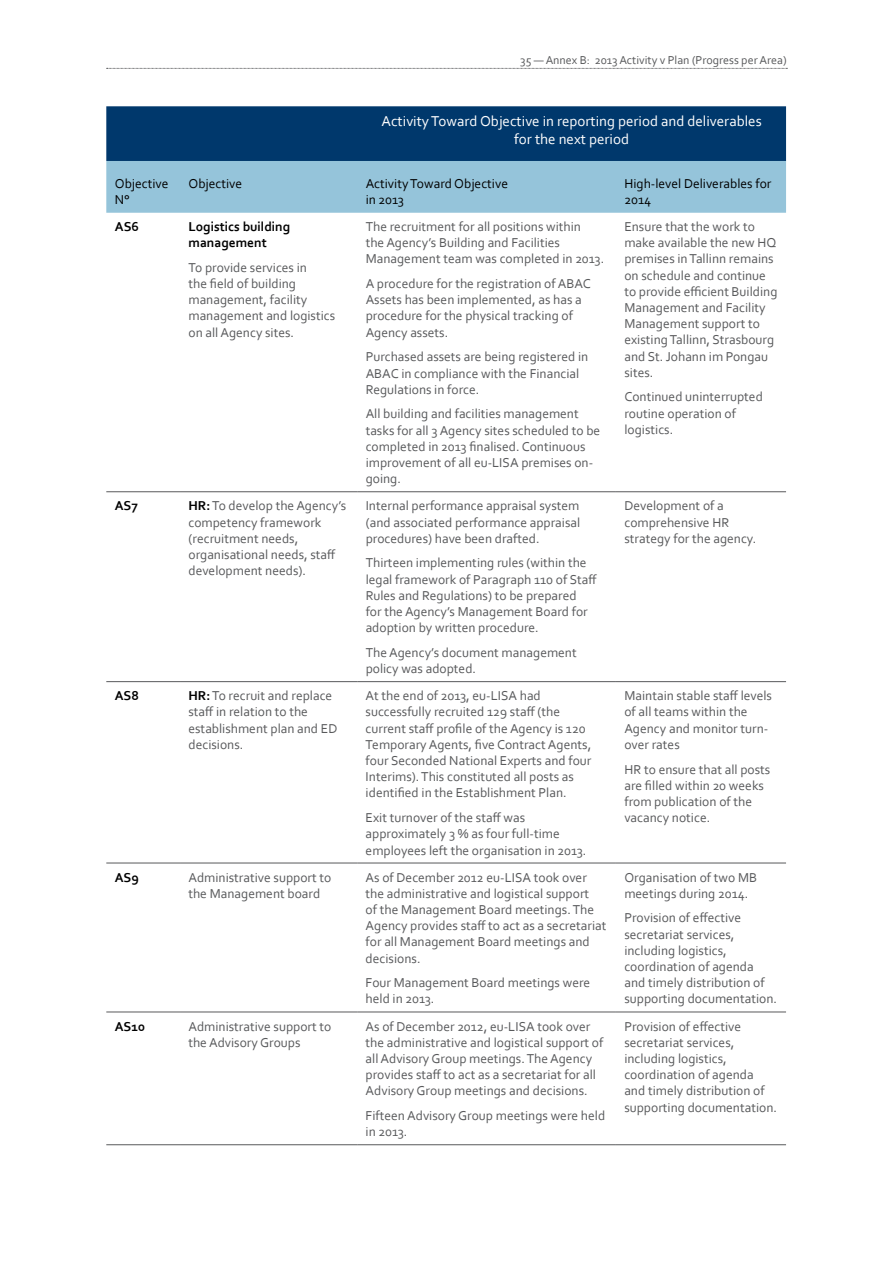
<style>
.page{position:relative;width:893px;height:1263px;background:#fff}
.page>*{position:absolute;margin:0;border:0;box-sizing:border-box;transform-origin:0 0}
.t1{font:15px/18px "Corbel";color:#fff;text-align:center}
.t2{font:13.5px/16.2px "Corbel";color:#58595b}
.t3{font:13.5px/16.2px "Corbel";color:#000}
.t4{font:700 13.5px/16.2px "Corbel";color:#000}
.t5{font:12px "Corbel";color:#58595b}
.s1{font-weight:700;color:#000}
</style>
<div class="page">
<svg style="left:107px;top:68px;width:680px;height:1px"></svg>
<svg style="left:106px;top:106px;width:680px;height:107px;background:#497ca2"></svg>
<hr style="left:106px;top:491px;width:74px;height:1px;background:#58595b">
<hr style="left:180px;top:491px;width:177px;height:1px;background:#58595b">
<hr style="left:357px;top:491px;width:259px;height:1px;background:#58595b">
<hr style="left:616px;top:491px;width:170px;height:1px;background:#58595b">
<hr style="left:106px;top:681px;width:74px;height:1px;background:#58595b">
<hr style="left:180px;top:681px;width:177px;height:1px;background:#58595b">
<hr style="left:357px;top:681px;width:259px;height:1px;background:#58595b">
<hr style="left:616px;top:681px;width:170px;height:1px;background:#58595b">
<hr style="left:106px;top:863px;width:74px;height:1px;background:#58595b">
<hr style="left:180px;top:863px;width:177px;height:1px;background:#58595b">
<hr style="left:357px;top:863px;width:259px;height:1px;background:#58595b">
<hr style="left:616px;top:863px;width:170px;height:1px;background:#58595b">
<hr style="left:106px;top:1011px;width:74px;height:1px;background:#58595b">
<hr style="left:180px;top:1011px;width:177px;height:1px;background:#58595b">
<hr style="left:357px;top:1011px;width:259px;height:1px;background:#58595b">
<hr style="left:616px;top:1011px;width:170px;height:1px;background:#58595b">
<hr style="left:106px;top:1144px;width:74px;height:1px;background:#58595b">
<hr style="left:180px;top:1144px;width:177px;height:1px;background:#58595b">
<hr style="left:357px;top:1144px;width:259px;height:1px;background:#58595b">
<hr style="left:616px;top:1144px;width:170px;height:1px;background:#58595b">
<p class="t5" style="left:520px;top:52px;width:268px">35 — Annex B: 2013 Activity v Plan (Progress per Area)</p>
<p class="t1" style="left:382px;top:112px;width:382px">Activity Toward Objective in reporting period and deliverables for the next period</p>
<p class="t3" style="left:115px;top:175px;width:55px">Objective<br>N°</p>
<p class="t3" style="left:188px;top:175px;width:55px">Objective</p>
<p class="t3" style="left:366px;top:175px;width:144px">Activity Toward Objective in 2013</p>
<p class="t3" style="left:624px;top:175px;width:148px">High-level Deliverables for<br>2014</p>
<p class="t4" style="left:115px;top:218px;width:26px">AS6</p>
<p class="t4" style="left:188px;top:218px;width:103px">Logistics building management</p>
<p class="t2" style="left:188px;top:259px;width:148px">To provide services in<br>the field of building management, facility management and logistics on all Agency sites.</p>
<p class="t2" style="left:366px;top:218px;width:240px">The recruitment for all positions within<br>the Agency’s Building and Facilities<br>Management team was completed in 2013.</p>
<p class="t2" style="left:366px;top:275px;width:227px">A procedure for the registration of ABAC<br>Assets has been implemented, as has a procedure for the physical tracking of<br>Agency assets.</p>
<p class="t2" style="left:366px;top:348px;width:224px">Purchased assets are being registered in<br>ABAC in compliance with the Financial<br>Regulations in force.</p>
<p class="t2" style="left:366px;top:405px;width:236px">All building and facilities management tasks for all 3 Agency sites scheduled to be completed in 2013 finalised. Continuous improvement of all eu-LISA premises on&shy;going.</p>
<p class="t2" style="left:624px;top:218px;width:155px">Ensure that the work to make available the new HQ premises in Tallinn remains on schedule and continue to provide efficient Building<br>Management and Facility<br>Management support to existing Tallinn, Strasbourg and St. Johann im Pongau sites.</p>
<p class="t2" style="left:624px;top:388px;width:140px">Continued uninterrupted routine operation of logistics.</p>
<p class="t4" style="left:115px;top:497px;width:25px">AS7</p>
<p class="t2" style="left:188px;top:497px;width:159px"><span class="s1">HR:</span> To develop the Agency’s competency framework (recruitment needs, organisational needs, staff development needs).</p>
<p class="t2" style="left:366px;top:497px;width:216px;text-align:justify">Internal performance appraisal system (and associated performance appraisal procedures) have been drafted.</p>
<p class="t2" style="left:366px;top:554px;width:233px">Thirteen implementing rules (within the legal framework of Paragraph 110 of Staff Rules and Regulations) to be prepared<br>for the Agency’s Management Board for adoption by written procedure.</p>
<p class="t2" style="left:366px;top:644px;width:213px">The Agency’s document management policy was adopted.</p>
<p class="t4" style="left:115px;top:687px;width:26px">AS8</p>
<p class="t2" style="left:188px;top:687px;width:150px"><span class="s1">HR:</span> To recruit and replace staff in relation to the establishment plan and ED decisions.</p>
<p class="t2" style="left:366px;top:687px;width:227px">At the end of 2013, eu-LISA had successfully recruited 129 staff (the current staff profile of the Agency is 120<br>Temporary Agents, five Contract Agents, four Seconded National Experts and four Interims). This constituted all posts as identified in the Establishment Plan.</p>
<p class="t2" style="left:366px;top:809px;width:222px">Exit turnover of the staff was approximately 3 % as four full-time employees left the organisation in 2013.</p>
<p class="t4" style="left:115px;top:869px;width:26px">AS9</p>
<p class="t2" style="left:188px;top:869px;width:144px">Administrative support to the Management board</p>
<p class="t2" style="left:366px;top:869px;width:242px">As of December 2012 eu-LISA took over the administrative and logistical support<br>of the Management Board meetings. The Agency provides staff to act as a secretariat for all Management Board meetings and decisions.</p>
<p class="t2" style="left:366px;top:974px;width:226px">Four Management Board meetings were held in 2013.</p>
<p class="t4" style="left:115px;top:1017px;width:32px">AS10</p>
<p class="t2" style="left:188px;top:1017px;width:144px">Administrative support to the Advisory Groups</p>
<p class="t2" style="left:366px;top:1017px;width:239px">As of December 2012, eu-LISA took over the administrative and logistical support of all Advisory Group meetings. The Agency provides staff to act as a secretariat for all Advisory Group meetings and decisions.</p>
<p class="t2" style="left:366px;top:1107px;width:241px">Fifteen Advisory Group meetings were held in 2013.</p>
<p class="t2" style="left:624px;top:497px;width:133px">Development of a comprehensive HR strategy for the agency.</p>
<p class="t2" style="left:624px;top:687px;width:149px">Maintain stable staff levels of all teams within the<br>Agency and monitor turn&shy;over rates</p>
<p class="t2" style="left:624px;top:760px;width:147px">HR to ensure that all posts are filled within 20 weeks from publication of the vacancy notice.</p>
<p class="t2" style="left:624px;top:869px;width:134px">Organisation of two MB meetings during 2014.</p>
<p class="t2" style="left:624px;top:909px;width:154px">Provision of effective secretariat services, including logistics, coordination of agenda and timely distribution of supporting documentation.</p>
<p class="t2" style="left:624px;top:1017px;width:154px">Provision of effective secretariat services, including logistics, coordination of agenda and timely distribution of supporting documentation.</p>
</div>
